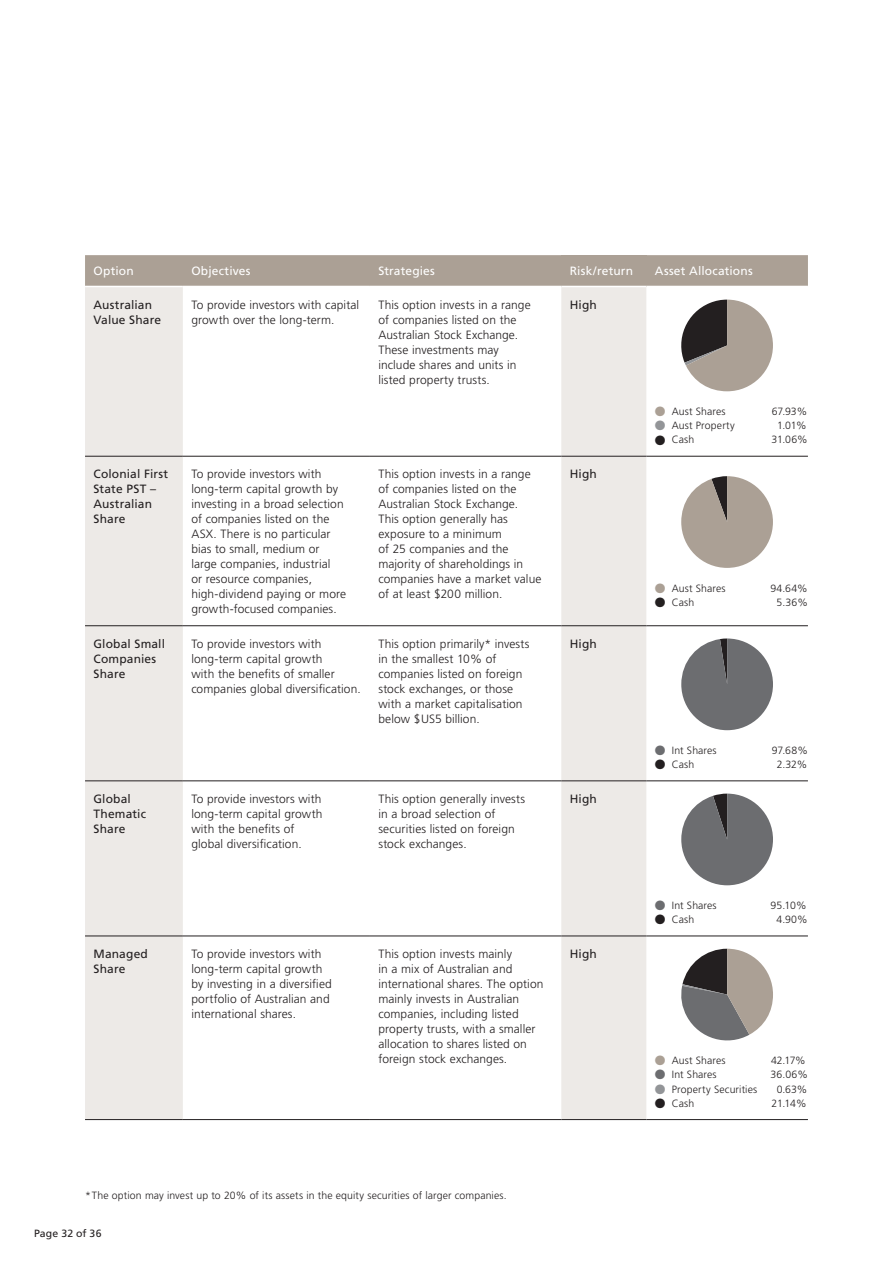
<style>
.page{position:relative;width:893px;height:1263px;background:#fff}
.page>*{position:absolute;margin:0;border:0;box-sizing:border-box;transform-origin:0 0}
.t1{font:300 12px/15px "Frutiger";letter-spacing:.005em;color:#231f20}
.t2{font:12px/15px "Frutiger";letter-spacing:.01em;color:#231f20}
.t3{font:12px "Frutiger";letter-spacing:.015em;color:#fff}
.t4{font:300 10.5px "Frutiger";letter-spacing:.01em;color:#231f20}
.t5{font:10.5px "Frutiger";letter-spacing:.015em;color:#231f20}
.s1{color:#aba095}
.s2{color:#939598}
.s3{color:#6c6d70}
</style>
<div class="page">
<div style="left:85px;top:255px;width:723px;height:31px;background:#aba095"></div>
<div style="left:561px;top:255px;width:85px;height:31px;background:#aba095"></div>
<div style="left:85px;top:287px;width:98px;height:832px;background:#edeae7"></div>
<div style="left:561px;top:287px;width:85px;height:832px;background:#edeae7"></div>
<hr style="left:85px;top:456px;width:98px;height:1px;background:#231f20">
<hr style="left:183px;top:456px;width:187px;height:1px;background:#231f20">
<hr style="left:370px;top:456px;width:191px;height:1px;background:#231f20">
<hr style="left:561px;top:456px;width:85px;height:1px;background:#231f20">
<hr style="left:646px;top:456px;width:162px;height:1px;background:#231f20">
<hr style="left:85px;top:625px;width:98px;height:1px;background:#231f20">
<hr style="left:183px;top:625px;width:187px;height:1px;background:#231f20">
<hr style="left:370px;top:625px;width:191px;height:1px;background:#231f20">
<hr style="left:561px;top:625px;width:85px;height:1px;background:#231f20">
<hr style="left:646px;top:625px;width:162px;height:1px;background:#231f20">
<hr style="left:85px;top:780px;width:98px;height:1px;background:#231f20">
<hr style="left:183px;top:780px;width:187px;height:1px;background:#231f20">
<hr style="left:370px;top:780px;width:191px;height:1px;background:#231f20">
<hr style="left:561px;top:780px;width:85px;height:1px;background:#231f20">
<hr style="left:646px;top:780px;width:162px;height:1px;background:#231f20">
<hr style="left:85px;top:935px;width:98px;height:1px;background:#231f20">
<hr style="left:183px;top:935px;width:187px;height:1px;background:#231f20">
<hr style="left:370px;top:935px;width:191px;height:1px;background:#231f20">
<hr style="left:561px;top:935px;width:85px;height:1px;background:#231f20">
<hr style="left:646px;top:935px;width:162px;height:1px;background:#231f20">
<hr style="left:85px;top:1119px;width:98px;height:1px;background:#231f20">
<hr style="left:183px;top:1119px;width:187px;height:1px;background:#231f20">
<hr style="left:370px;top:1119px;width:191px;height:1px;background:#231f20">
<hr style="left:561px;top:1119px;width:85px;height:1px;background:#231f20">
<hr style="left:646px;top:1119px;width:162px;height:1px;background:#231f20">
<svg style="left:681px;top:300px;width:92px;height:91px"></svg>
<svg style="left:681px;top:476px;width:92px;height:92px"></svg>
<svg style="left:681px;top:638px;width:92px;height:92px"></svg>
<svg style="left:681px;top:794px;width:92px;height:91px"></svg>
<svg style="left:681px;top:949px;width:92px;height:91px"></svg>
<p class="t3" style="left:94px;top:264px;width:42px">Option</p>
<p class="t3" style="left:191px;top:264px;width:61px">Objectives</p>
<p class="t3" style="left:378px;top:264px;width:58px">Strategies</p>
<p class="t3" style="left:570px;top:264px;width:65px">Risk/return</p>
<p class="t3" style="left:655px;top:264px;width:99px">Asset Allocations</p>
<p class="t2" style="left:94px;top:297px;width:69px">Australian<br>Value Share</p>
<p class="t1" style="left:191px;top:297px;width:169px">To provide investors with capital growth over the long-term.</p>
<p class="t1" style="left:378px;top:297px;width:154px">This option invests in a range of companies listed on the<br>Australian Stock Exchange.<br>These investments may include shares and units in listed property trusts.</p>
<p class="t2" style="left:570px;top:297px;width:29px">High</p>
<p class="t4" style="left:655px;top:405px;width:72px"><span class="s1">●</span> Aust Shares</p>
<p class="t4" style="left:772px;top:405px;width:37px">67.93%</p>
<p class="t4" style="left:655px;top:420px;width:81px"><span class="s2">●</span> Aust Property</p>
<p class="t4" style="left:777px;top:420px;width:31px">1.01%</p>
<p class="t4" style="left:655px;top:434px;width:41px">● Cash</p>
<p class="t4" style="left:772px;top:434px;width:38px">31.06%</p>
<p class="t2" style="left:94px;top:466px;width:76px">Colonial First<br>State PST –<br>Australian<br>Share</p>
<p class="t1" style="left:191px;top:466px;width:156px">To provide investors with long-term capital growth by investing in a broad selection of companies listed on the<br>ASX. There is no particular bias to small, medium or large companies, industrial<br>or resource companies, high-dividend paying or more growth-focused companies.</p>
<p class="t1" style="left:378px;top:466px;width:164px">This option invests in a range of companies listed on the<br>Australian Stock Exchange.<br>This option generally has exposure to a minimum<br>of 25 companies and the majority of shareholdings in companies have a market value of at least $200 million.</p>
<p class="t2" style="left:570px;top:466px;width:29px">High</p>
<p class="t4" style="left:655px;top:582px;width:72px"><span class="s1">●</span> Aust Shares</p>
<p class="t4" style="left:770px;top:582px;width:39px">94.64%</p>
<p class="t4" style="left:655px;top:596px;width:41px">● Cash</p>
<p class="t4" style="left:777px;top:596px;width:33px">5.36%</p>
<p class="t2" style="left:94px;top:636px;width:73px">Global Small<br>Companies<br>Share</p>
<p class="t1" style="left:191px;top:636px;width:171px">To provide investors with long-term capital growth<br>with the benefits of smaller companies global diversification.</p>
<p class="t1" style="left:378px;top:636px;width:152px">This option primarily* invests in the smallest 10% of companies listed on foreign stock exchanges, or those with a market capitalisation below $US5 billion.</p>
<p class="t2" style="left:570px;top:636px;width:29px">High</p>
<p class="t2" style="left:94px;top:791px;width:54px">Global<br>Thematic<br>Share</p>
<p class="t1" style="left:191px;top:791px;width:133px">To provide investors with long-term capital growth with the benefits of global diversification.</p>
<p class="t1" style="left:378px;top:791px;width:148px">This option generally invests in a broad selection of securities listed on foreign stock exchanges.</p>
<p class="t2" style="left:570px;top:791px;width:29px">High</p>
<p class="t2" style="left:94px;top:946px;width:56px">Managed<br>Share</p>
<p class="t1" style="left:191px;top:946px;width:142px">To provide investors with long-term capital growth by investing in a diversified portfolio of Australian and international shares.</p>
<p class="t1" style="left:378px;top:946px;width:166px">This option invests mainly<br>in a mix of Australian and international shares. The option mainly invests in Australian companies, including listed property trusts, with a smaller allocation to shares listed on foreign stock exchanges.</p>
<p class="t2" style="left:570px;top:946px;width:29px">High</p>
<p class="t4" style="left:85px;top:1189px;width:423px">* The option may invest up to 20% of its assets in the equity securities of larger companies.</p>
<p class="t5" style="left:34px;top:1227px;width:69px">Page 32 of 36</p>
<p class="t4" style="left:655px;top:744px;width:63px"><span class="s3">●</span> Int Shares</p>
<p class="t4" style="left:772px;top:744px;width:38px">97.68%</p>
<p class="t4" style="left:655px;top:758px;width:41px">● Cash</p>
<p class="t4" style="left:777px;top:758px;width:32px">2.32%</p>
<p class="t4" style="left:655px;top:899px;width:63px"><span class="s3">●</span> Int Shares</p>
<p class="t4" style="left:771px;top:899px;width:38px">95.10%</p>
<p class="t4" style="left:655px;top:914px;width:41px">● Cash</p>
<p class="t4" style="left:777px;top:914px;width:33px">4.90%</p>
<p class="t4" style="left:655px;top:1054px;width:72px"><span class="s1">●</span> Aust Shares</p>
<p class="t4" style="left:771px;top:1054px;width:36px">42.17%</p>
<p class="t4" style="left:655px;top:1069px;width:63px"><span class="s3">●</span> Int Shares</p>
<p class="t4" style="left:770px;top:1069px;width:39px">36.06%</p>
<p class="t4" style="left:655px;top:1083px;width:104px"><span class="s2">●</span> Property Securities</p>
<p class="t4" style="left:777px;top:1083px;width:32px">0.63%</p>
<p class="t4" style="left:655px;top:1097px;width:41px">● Cash</p>
<p class="t4" style="left:771px;top:1097px;width:36px">21.14%</p>
</div>
